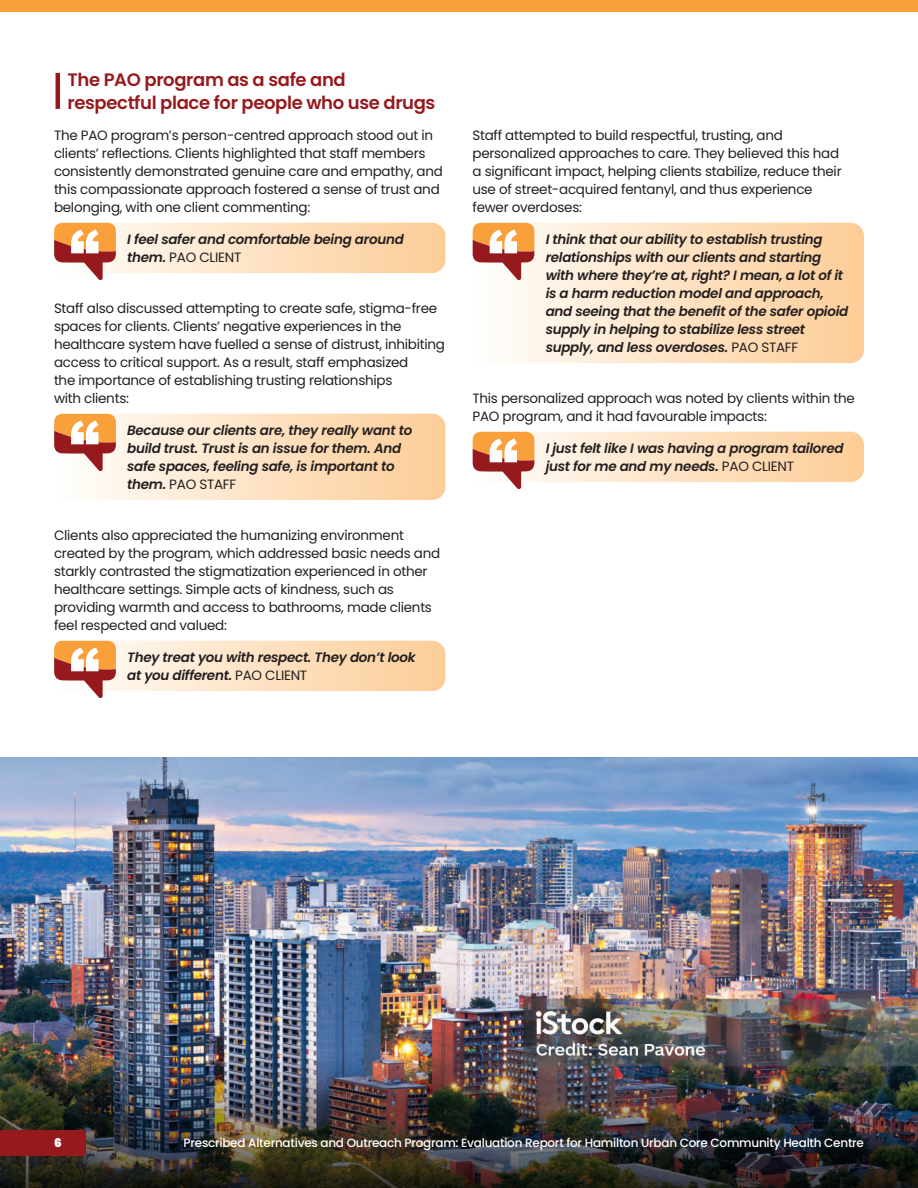
<style>
.page{position:relative;width:918px;height:1188px;background:#fff}
.page>*{position:absolute;margin:0;border:0;box-sizing:border-box;transform-origin:0 0}
.t1{font:600 18px/22.5px "Poppins";letter-spacing:-.02em;color:#961a1d}
.t2{font:13.5px/18px "Poppins";letter-spacing:-.02em;color:#231f20}
.t3{font:italic 600 13.5px/18px "Poppins";letter-spacing:-.02em;color:#231f20}
.t4{font:500 12px "Poppins";letter-spacing:-.02em;color:#fff}
.t5{font:900 12px "Poppins";color:#fff}
.s1{font-weight:400;font-style:normal}
</style>
<div class="page">
<img style="left:0;top:757px;width:918px;height:299px">
<img style="left:0;top:1056px;width:918px;height:132px">
<div style="left:0;top:0;width:918px;height:12px;background:#f9a03a"></div>
<div style="left:0;top:1130px;width:86px;height:25px;background:#961a1d"></div>
<hr style="left:56px;top:73px;width:4px;height:36px;background:#961a1d">
<svg style="left:54px;top:223px;width:392px;height:57px"></svg>
<svg style="left:54px;top:414px;width:392px;height:86px"></svg>
<svg style="left:54px;top:641px;width:392px;height:57px"></svg>
<svg style="left:472px;top:223px;width:392px;height:140px"></svg>
<svg style="left:473px;top:223px;width:61px;height:57px"></svg>
<svg style="left:472px;top:432px;width:392px;height:57px"></svg>
<h1 class="t1" style="left:68px;top:69px;width:369px">The PAO program as a safe and respectful place for people who use drugs</h1>
<p class="t2" style="left:54px;top:127px;width:390px">The PAO program’s person-centred approach stood out in clients’ reflections. Clients highlighted that staff members consistently demonstrated genuine care and empathy, and this compassionate approach fostered a sense of trust and belonging, with one client commenting:</p>
<p class="t3" style="left:127px;top:230px;width:278px">I feel safer and comfortable being around them. <span class="s1">PAO CLIENT</span></p>
<p class="t2" style="left:54px;top:300px;width:393px">Staff also discussed attempting to create safe, stigma-free spaces for clients. Clients’ negative experiences in the healthcare system have fuelled a sense of distrust, inhibiting access to critical support. As a result, staff emphasized<br>the importance of establishing trusting relationships<br>with clients:</p>
<p class="t3" style="left:127px;top:421px;width:287px">Because our clients are, they really want to build trust. Trust is an issue for them. And safe spaces, feeling safe, is important to them. <span class="s1">PAO STAFF</span></p>
<p class="t2" style="left:54px;top:527px;width:388px">Clients also appreciated the humanizing environment created by the program, which addressed basic needs and starkly contrasted the stigmatization experienced in other healthcare settings. Simple acts of kindness, such as providing warmth and access to bathrooms, made clients feel respected and valued:</p>
<p class="t3" style="left:127px;top:648px;width:290px">They treat you with respect. They don’t look at you different. <span class="s1">PAO CLIENT</span></p>
<p class="t2" style="left:472px;top:127px;width:371px">Staff attempted to build respectful, trusting, and personalized approaches to care. They believed this had a significant impact, helping clients stabilize, reduce their use of street-acquired fentanyl, and thus experience fewer overdoses:</p>
<p class="t3" style="left:546px;top:230px;width:304px">I think that our ability to establish trusting relationships with our clients and starting with where they’re at, right? I mean, a lot of it is a harm reduction model and approach, and seeing that the benefit of the safer opioid supply in helping to stabilize less street supply, and less overdoses. <span class="s1">PAO STAFF</span></p>
<p class="t2" style="left:472px;top:390px;width:384px">This personalized approach was noted by clients within the<br>PAO program, and it had favourable impacts:</p>
<p class="t3" style="left:546px;top:439px;width:299px">I just felt like I was having a program tailored just for me and my needs. <span class="s1">PAO CLIENT</span></p>
<p class="t5" style="left:54px;top:1135px;width:9px">6</p>
<p class="t4" style="left:184px;top:1135px;width:682px">Prescribed Alternatives and Outreach Program: Evaluation Report for Hamilton Urban Core Community Health Centre</p>
</div>
